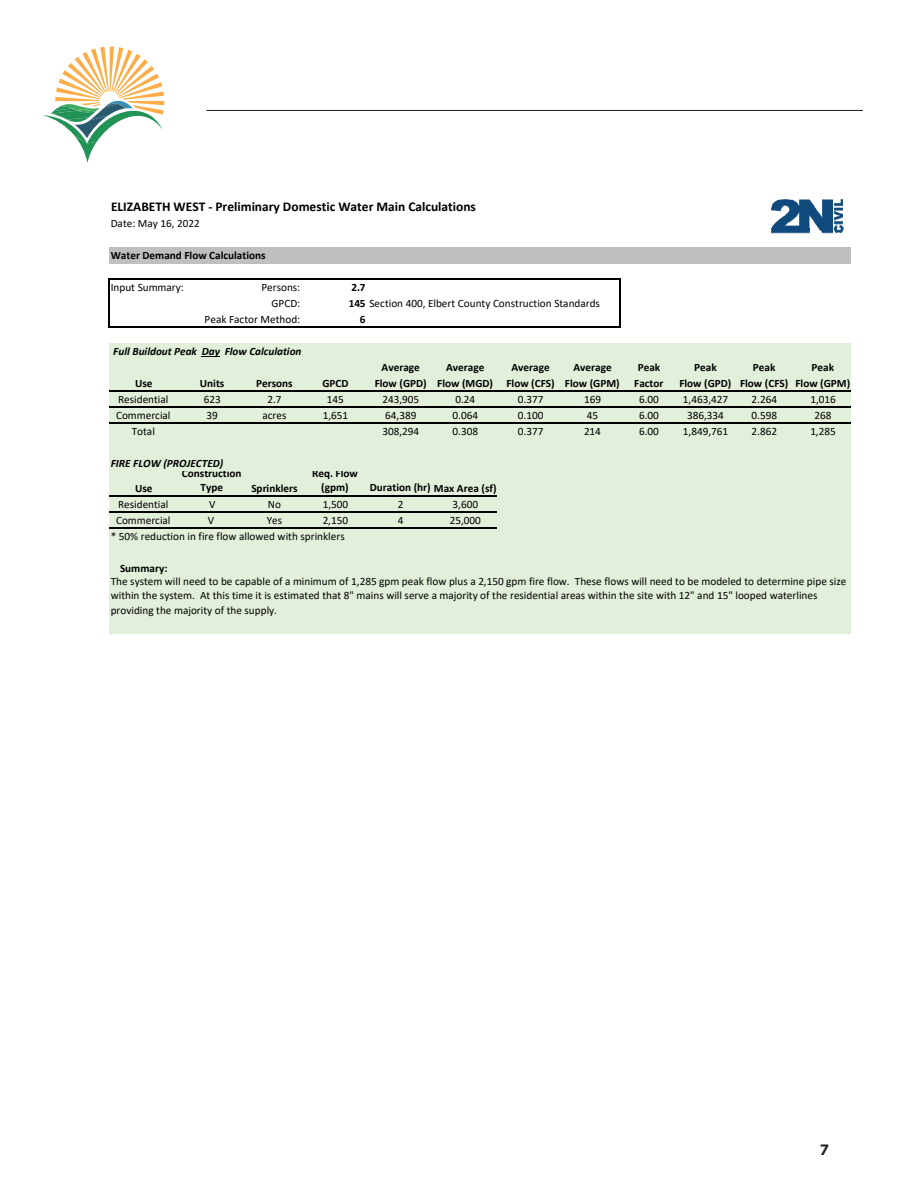
<style>
.page{position:relative;width:918px;height:1188px;background:#fff}
.page>*{position:absolute;margin:0;border:0;box-sizing:border-box;transform-origin:0 0}
.t1{font:700 15px "Gotham";color:#231f20}
.t2{font:700 13.35px "Calibri";color:#000}
.t3{font:11.25px/14.7px "Calibri";color:#000}
.t4{font:700 11.25px/14.7px "Calibri";color:#000;text-align:center}
.t5{font:italic 700 11.25px/24.8px "Calibri";color:#000}
.s1{font-weight:700}
.s2{font-style:normal}
</style>
<div class="page">
<svg style="left:43px;top:47px;width:122px;height:116px"></svg>
<hr style="left:206px;top:110px;width:657px;height:1px;background:#231f20">
<div style="left:109px;top:247px;width:742px;height:16px;background:#bfbfbf"></div>
<div style="left:109px;top:343px;width:742px;height:291px;background:#e2efda"></div>
<svg style="left:202px;top:356px;width:18px;height:1px"></svg>
<hr style="left:108px;top:279px;width:1px;height:49px;background:#000">
<hr style="left:620px;top:280px;width:1px;height:48px;background:#000">
<hr style="left:109px;top:279px;width:512px;height:1px;background:#000">
<hr style="left:109px;top:327px;width:512px;height:1px;background:#000">
<hr style="left:109px;top:391px;width:742px;height:1px;background:#000">
<hr style="left:109px;top:407px;width:742px;height:1px;background:#000">
<hr style="left:109px;top:423px;width:742px;height:1px;background:#000">
<hr style="left:109px;top:495px;width:388px;height:1px;background:#000">
<hr style="left:109px;top:511px;width:388px;height:1px;background:#000">
<hr style="left:109px;top:527px;width:388px;height:1px;background:#000">
<img style="left:771px;top:199px;width:73px;height:35px">
<img style="left:772px;top:228px;width:38px;height:2px">
<svg style="left:820px;top:228px;width:23px;height:6px"></svg>
<p class="t2" style="left:111px;top:197px;width:366px">ELIZABETH WEST ‐ Preliminary Domestic Water Main Calculations</p>
<p class="t3" style="left:111px;top:216px;width:91px">Date: May 16, 2022</p>
<p class="t4" style="left:111px;top:248px;width:156px">Water Demand Flow Calculations</p>
<p class="t3" style="left:111px;top:280px;width:75px">Input Summary:</p>
<p class="t3" style="left:261px;top:280px;width:40px">Persons:</p>
<p class="t4" style="left:351px;top:280px;width:16px">2.7</p>
<p class="t3" style="left:271px;top:296px;width:30px">GPCD:</p>
<p class="t3" style="left:349px;top:296px;width:253px"><span class="s1">145</span> Section 400, Elbert County Construction Standards</p>
<p class="t3" style="left:205px;top:312px;width:97px">Peak Factor Method:</p>
<p class="t4" style="left:360px;top:312px;width:7px">6</p>
<p class="t5" style="left:113px;top:338px;width:190px">Full Buildout Peak Day Flow Calculation</p>
<p class="t4" style="left:382px;top:360px;width:40px">Average</p>
<p class="t4" style="left:446px;top:360px;width:40px">Average</p>
<p class="t4" style="left:512px;top:360px;width:40px">Average</p>
<p class="t4" style="left:573px;top:360px;width:40px">Average</p>
<p class="t4" style="left:638px;top:360px;width:24px">Peak</p>
<p class="t4" style="left:694px;top:360px;width:24px">Peak</p>
<p class="t4" style="left:753px;top:360px;width:24px">Peak</p>
<p class="t4" style="left:812px;top:360px;width:24px">Peak</p>
<p class="t4" style="left:135px;top:376px;width:19px">Use</p>
<p class="t4" style="left:200px;top:376px;width:26px">Units</p>
<p class="t4" style="left:256px;top:376px;width:38px">Persons</p>
<p class="t4" style="left:322px;top:376px;width:28px">GPCD</p>
<p class="t4" style="left:375px;top:376px;width:247px">Flow (GPD) Flow (MGD) Flow (CFS) Flow (GPM)</p>
<p class="t4" style="left:634px;top:376px;width:31px">Factor</p>
<p class="t4" style="left:679px;top:376px;width:172px">Flow (GPD) Flow (CFS) Flow (GPM)</p>
<p class="t3" style="left:118px;top:392px;width:52px">Residential</p>
<p class="t3" style="left:204px;top:392px;width:19px">623</p>
<p class="t3" style="left:267px;top:392px;width:16px">2.7</p>
<p class="t3" style="left:327px;top:392px;width:19px">145</p>
<p class="t3" style="left:382px;top:392px;width:38px">243,905</p>
<p class="t3" style="left:455px;top:392px;width:21px">0.24</p>
<p class="t3" style="left:518px;top:392px;width:27px">0.377</p>
<p class="t3" style="left:584px;top:392px;width:19px">169</p>
<p class="t3" style="left:639px;top:392px;width:21px">6.00</p>
<p class="t3" style="left:683px;top:392px;width:47px">1,463,427</p>
<p class="t3" style="left:752px;top:392px;width:27px">2.264</p>
<p class="t3" style="left:810px;top:392px;width:27px">1,016</p>
<p class="t3" style="left:116px;top:408px;width:56px">Commercial</p>
<p class="t3" style="left:207px;top:408px;width:13px">39</p>
<p class="t3" style="left:262px;top:408px;width:25px">acres</p>
<p class="t3" style="left:323px;top:408px;width:27px">1,651</p>
<p class="t3" style="left:385px;top:408px;width:33px">64,389</p>
<p class="t3" style="left:453px;top:408px;width:27px">0.064</p>
<p class="t3" style="left:518px;top:408px;width:27px">0.100</p>
<p class="t3" style="left:587px;top:408px;width:13px">45</p>
<p class="t3" style="left:639px;top:408px;width:21px">6.00</p>
<p class="t3" style="left:687px;top:408px;width:38px">386,334</p>
<p class="t3" style="left:752px;top:408px;width:27px">0.598</p>
<p class="t3" style="left:815px;top:408px;width:19px">268</p>
<p class="t3" style="left:132px;top:424px;width:25px">Total</p>
<p class="t3" style="left:382px;top:424px;width:38px">308,294</p>
<p class="t3" style="left:453px;top:424px;width:27px">0.308</p>
<p class="t3" style="left:518px;top:424px;width:27px">0.377</p>
<p class="t3" style="left:584px;top:424px;width:19px">214</p>
<p class="t3" style="left:639px;top:424px;width:21px">6.00</p>
<p class="t3" style="left:683px;top:424px;width:47px">1,849,761</p>
<p class="t3" style="left:752px;top:424px;width:27px">2.862</p>
<p class="t3" style="left:810px;top:424px;width:27px">1,285</p>
<p class="t5" style="left:135px;top:451px;width:90px;text-indent:-24px">FIRE FLOW (PROJECTED)<br><span class="s2">Use</span></p>
<p class="t4" style="left:312px;top:465px;width:47px">Req. Flow (gpm)</p>
<p class="t4" style="left:182px;top:465px;width:61px">Construction<br>Type</p>
<p class="t4" style="left:370px;top:480px;width:128px">Duration (hr) Max Area (sf)</p>
<p class="t4" style="left:251px;top:481px;width:48px">Sprinklers</p>
<p class="t3" style="left:118px;top:496px;width:52px">Residential</p>
<p class="t3" style="left:209px;top:496px;width:8px">V</p>
<p class="t3" style="left:268px;top:496px;width:15px">No</p>
<p class="t3" style="left:323px;top:496px;width:27px">1,500</p>
<p class="t3" style="left:398px;top:496px;width:7px">2</p>
<p class="t3" style="left:453px;top:496px;width:27px">3,600</p>
<p class="t3" style="left:116px;top:512px;width:56px">Commercial</p>
<p class="t3" style="left:208px;top:512px;width:8px">V</p>
<p class="t3" style="left:267px;top:512px;width:17px">Yes</p>
<p class="t3" style="left:323px;top:512px;width:27px">2,150</p>
<p class="t3" style="left:398px;top:512px;width:7px">4</p>
<p class="t3" style="left:450px;top:512px;width:33px">25,000</p>
<p class="t3" style="left:111px;top:528px;width:236px">* 50% reduction in fire flow allowed with sprinklers</p>
<p class="t4" style="left:120px;top:561px;width:49px">Summary:</p>
<p class="t3" style="left:111px;top:573px;width:737px">The system will need to be capable of a minimum of 1,285 gpm peak flow plus a 2,150 gpm fire flow. These flows will need to be modeled to determine pipe size within the system. At this time it is estimated that 8" mains will serve a majority of the residential areas within the site with 12" and 15" looped waterlines providing the majority of the supply.</p>
<h1 class="t1" style="left:820px;top:1140px;width:11px">7</h1>
</div>
